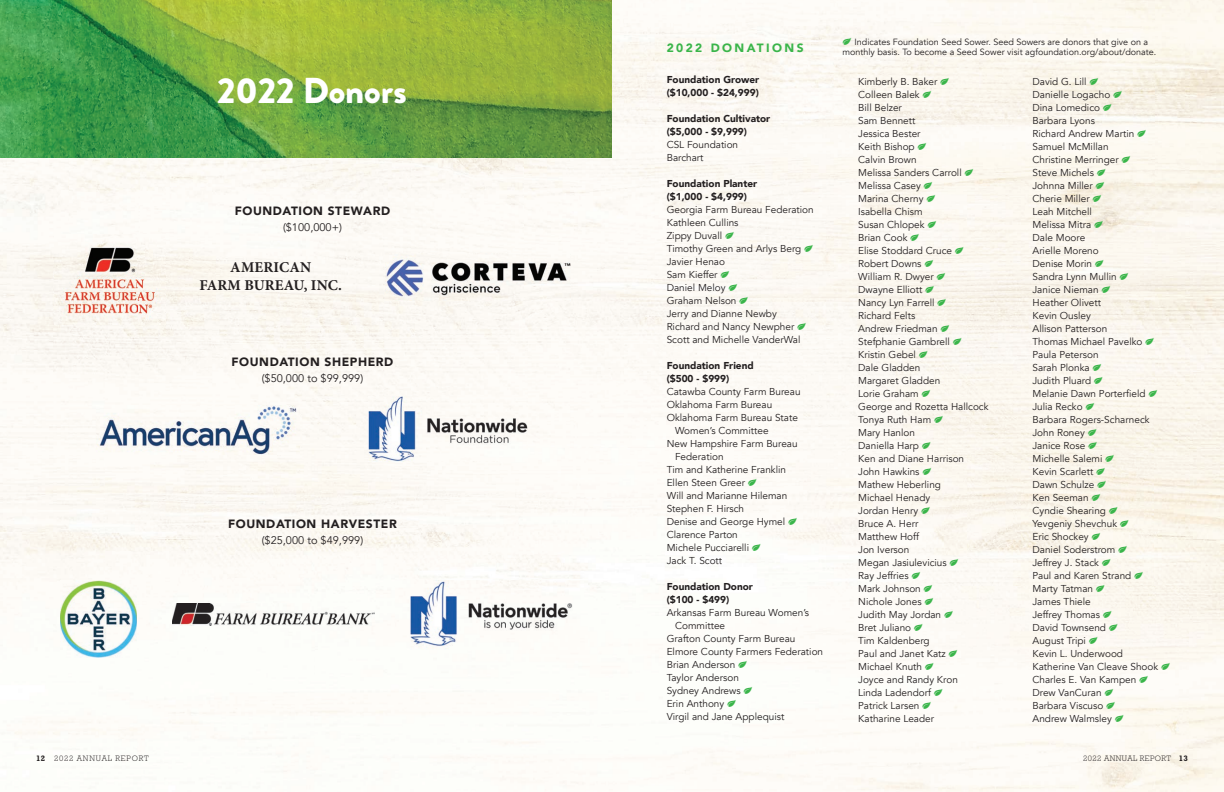
<style>
.page{position:relative;width:1224px;height:792px;background:#fff}
.page>*{position:absolute;margin:0;border:0;box-sizing:border-box;transform-origin:0 0}
.t1{font:900 36px "Brandon Grotesque";color:#fff}
.t2{font:700 15px/18px "Minion Pro";letter-spacing:.01em;color:#231f20;text-align:center}
.t3{font:900 12px "Avenir";letter-spacing:.05em;color:#231f20}
.t4{font:900 12px "Avenir";letter-spacing:.2em;color:#3ab54a}
.t5{font:11px "Avenir";color:#231f20}
.t6{font:10px/13px "Avenir";color:#231f20}
.t7{font:900 10px/13px "Avenir";color:#231f20}
.t8{font:9px/10px "Avenir";color:#231f20}
.t9{font:300 8px "Rockwell Std";letter-spacing:.1em;color:#231f20}
.t10{font:300 8px "Rockwell Std";letter-spacing:.05em;color:#231f20}
.s1{font-family:"Leafs";font-size:11px;color:#3ab54a}
.s2{font-weight:700}
</style>
<div class="page">
<div style="left:0;top:157px;width:69px;height:498px;background:#fdfaf5"></div>
<div style="left:105px;top:448px;width:210px;height:207px;background:#fdfbf6"></div>
<div style="left:314px;top:448px;width:105px;height:167px;background:#fdfaf5"></div>
<div style="left:69px;top:324px;width:36px;height:257px;background:#fdfaf5"></div>
<img style="left:419px;top:459px;width:315px;height:127px">
<img style="left:280px;top:157px;width:104px;height:291px">
<div style="left:525px;top:0;width:210px;height:448px;background:#fdfaf5"></div>
<div style="left:105px;top:310px;width:175px;height:96px;background:#fdfaf5"></div>
<div style="left:384px;top:157px;width:141px;height:239px;background:#fdfaf5"></div>
<img style="left:140px;top:157px;width:140px;height:153px">
<div style="left:69px;top:157px;width:71px;height:78px;background:#fdfaf6"></div>
<img style="left:0;top:0;width:612px;height:157px">
<img style="left:386px;top:253px;width:185px;height:47px">
<img style="left:60px;top:581px;width:77px;height:77px">
<img style="left:396px;top:580px;width:191px;height:69px">
<img style="left:97px;top:406px;width:203px;height:48px">
<img style="left:172px;top:603px;width:202px;height:22px">
<img style="left:369px;top:396px;width:158px;height:66px">
<img style="left:55px;top:235px;width:110px;height:89px">
<h1 class="t1" style="left:217px;top:65px;width:191px">2022 Donors</h1>
<p class="t3" style="left:235px;top:201px;width:157px">FOUNDATION STEWARD</p>
<p class="t5" style="left:283px;top:221px;width:60px">($100,000+)</p>
<h2 class="t2" style="left:199px;top:258px;width:144px">AMERICAN<br>FARM BUREAU, INC.</h2>
<p class="t3" style="left:232px;top:351px;width:163px">FOUNDATION SHEPHERD</p>
<p class="t5" style="left:262px;top:371px;width:103px">($50,000 to $99,999)</p>
<p class="t3" style="left:228px;top:513px;width:170px">FOUNDATION HARVESTER</p>
<p class="t5" style="left:262px;top:534px;width:103px">($25,000 to $49,999)</p>
<p class="t4" style="left:667px;top:38px;width:138px">2022 DONATIONS</p>
<p class="t7" style="left:667px;top:73px;width:94px">Foundation Grower ($10,000 - $24,999)</p>
<p class="t7" style="left:667px;top:112px;width:105px">Foundation Cultivator ($5,000 - $9,999)</p>
<p class="t6" style="left:667px;top:139px;width:73px">CSL Foundation<br>Barchart</p>
<p class="t7" style="left:667px;top:177px;width:92px">Foundation Planter ($1,000 - $4,999)</p>
<p class="t6" style="left:667px;top:204px;width:149px">Georgia Farm Bureau Federation<br>Kathleen Cullins<br>Zippy Duvall <span class="s1">M<br></span>Timothy Green and Arlys Berg <span class="s1">M<br></span>Javier Henao<br>Sam Kieffer <span class="s1">M<br></span>Daniel Meloy <span class="s1">M<br></span>Graham Nelson <span class="s1">M<br></span>Jerry and Dianne Newby<br>Richard and Nancy Newpher <span class="s1">M<br></span>Scott and Michelle VanderWal</p>
<p class="t7" style="left:667px;top:359px;width:89px">Foundation Friend ($500 - $999)</p>
<p class="t6" style="left:667px;top:386px;width:135px">Catawba County Farm Bureau</p>
<p class="t6" style="left:667px;top:399px;width:107px">Oklahoma Farm Bureau</p>
<p class="t6" style="left:667px;top:412px;width:133px">Oklahoma Farm Bureau State</p>
<p class="t6" style="left:675px;top:425px;width:95px">Women’s Committee</p>
<p class="t6" style="left:667px;top:438px;width:132px">New Hampshire Farm Bureau</p>
<p class="t6" style="left:675px;top:451px;width:50px">Federation</p>
<p class="t6" style="left:667px;top:464px;width:121px">Tim and Katherine Franklin</p>
<p class="t6" style="left:667px;top:477px;width:92px">Ellen Steen Greer <span class="s1">M</span></p>
<p class="t6" style="left:667px;top:490px;width:122px">Will and Marianne Hileman</p>
<p class="t6" style="left:667px;top:503px;width:79px">Stephen F. Hirsch</p>
<p class="t6" style="left:667px;top:516px;width:132px">Denise and George Hymel <span class="s1">M</span></p>
<p class="t6" style="left:667px;top:529px;width:73px">Clarence Parton</p>
<p class="t6" style="left:667px;top:542px;width:96px">Michele Pucciarelli <span class="s1">M</span></p>
<p class="t6" style="left:667px;top:555px;width:57px">Jack T. Scott</p>
<p class="t7" style="left:667px;top:580px;width:88px">Foundation Donor ($100 - $499)</p>
<p class="t6" style="left:667px;top:607px;width:144px">Arkansas Farm Bureau Women’s</p>
<p class="t6" style="left:675px;top:620px;width:52px">Committee</p>
<p class="t6" style="left:667px;top:633px;width:130px">Grafton County Farm Bureau</p>
<p class="t6" style="left:667px;top:646px;width:158px">Elmore County Farmers Federation</p>
<p class="t6" style="left:667px;top:659px;width:83px">Brian Anderson <span class="s1">M</span></p>
<p class="t6" style="left:667px;top:672px;width:74px">Taylor Anderson</p>
<p class="t6" style="left:667px;top:685px;width:88px">Sydney Andrews <span class="s1">M</span></p>
<p class="t6" style="left:667px;top:698px;width:72px">Erin Anthony <span class="s1">M</span></p>
<p class="t6" style="left:667px;top:711px;width:119px">Virgil and Jane Applequist</p>
<p class="t8" style="left:842px;top:37px;width:316px"><span class="s1">M</span> Indicates Foundation Seed Sower. Seed Sowers are donors that give on a monthly basis. To become a Seed Sower visit agfoundation.org/about/donate.</p>
<p class="t6" style="left:858px;top:75px;width:132px">Kimberly B. Baker <span class="s1">M<br></span>Colleen Balek <span class="s1">M<br></span>Bill Belzer<br>Sam Bennett<br>Jessica Bester<br>Keith Bishop <span class="s1">M<br></span>Calvin Brown<br>Melissa Sanders Carroll <span class="s1">M<br></span>Melissa Casey <span class="s1">M<br></span>Marina Cherny <span class="s1">M<br></span>Isabella Chism<br>Susan Chlopek <span class="s1">M<br></span>Brian Cook <span class="s1">M<br></span>Elise Stoddard Cruce <span class="s1">M<br></span>Robert Downs <span class="s1">M<br></span>William R. Dwyer <span class="s1">M<br></span>Dwayne Elliott <span class="s1">M<br></span>Nancy Lyn Farrell <span class="s1">M<br></span>Richard Felts<br>Andrew Friedman <span class="s1">M<br></span>Stefphanie Gambrell <span class="s1">M<br></span>Kristin Gebel <span class="s1">M<br></span>Dale Gladden<br>Margaret Gladden<br>Lorie Graham <span class="s1">M<br></span>George and Rozetta Hallcock<br>Tonya Ruth Ham <span class="s1">M<br></span>Mary Hanlon<br>Daniella Harp <span class="s1">M<br></span>Ken and Diane Harrison<br>John Hawkins <span class="s1">M<br></span>Mathew Heberling<br>Michael Henady<br>Jordan Henry <span class="s1">M<br></span>Bruce A. Herr<br>Matthew Hoff<br>Jon Iverson<br>Megan Jasiulevicius <span class="s1">M<br></span>Ray Jeffries <span class="s1">M<br></span>Mark Johnson <span class="s1">M<br></span>Nichole Jones <span class="s1">M<br></span>Judith May Jordan <span class="s1">M<br></span>Bret Juliano <span class="s1">M<br></span>Tim Kaldenberg<br>Paul and Janet Katz <span class="s1">M<br></span>Michael Knuth <span class="s1">M<br></span>Joyce and Randy Kron<br>Linda Ladendorf <span class="s1">M<br></span>Patrick Larsen <span class="s1">M<br></span>Katharine Leader</p>
<p class="t6" style="left:1032px;top:75px;width:140px">David G. Lill <span class="s1">M<br></span>Danielle Logacho <span class="s1">M<br></span>Dina Lomedico <span class="s1">M<br></span>Barbara Lyons<br>Richard Andrew Martin <span class="s1">M<br></span>Samuel McMillan<br>Christine Merringer <span class="s1">M<br></span>Steve Michels <span class="s1">M<br></span>Johnna Miller <span class="s1">M<br></span>Cherie Miller <span class="s1">M<br></span>Leah Mitchell<br>Melissa Mitra <span class="s1">M<br></span>Dale Moore<br>Arielle Moreno<br>Denise Morin <span class="s1">M<br></span>Sandra Lynn Mullin <span class="s1">M<br></span>Janice Nieman <span class="s1">M<br></span>Heather Olivett<br>Kevin Ousley<br>Allison Patterson<br>Thomas Michael Pavelko <span class="s1">M<br></span>Paula Peterson<br>Sarah Plonka <span class="s1">M<br></span>Judith Pluard <span class="s1">M<br></span>Melanie Dawn Porterfield <span class="s1">M<br></span>Julia Recko <span class="s1">M<br></span>Barbara Rogers-Scharneck<br>John Roney <span class="s1">M<br></span>Janice Rose <span class="s1">M<br></span>Michelle Salemi <span class="s1">M<br></span>Kevin Scarlett <span class="s1">M<br></span>Dawn Schulze <span class="s1">M<br></span>Ken Seeman <span class="s1">M<br></span>Cyndie Shearing <span class="s1">M<br></span>Yevgeniy Shevchuk <span class="s1">M<br></span>Eric Shockey <span class="s1">M<br></span>Daniel Soderstrom <span class="s1">M<br></span>Jeffrey J. Stack <span class="s1">M<br></span>Paul and Karen Strand <span class="s1">M<br></span>Marty Tatman <span class="s1">M<br></span>James Thiele<br>Jeffrey Thomas <span class="s1">M<br></span>David Townsend <span class="s1">M<br></span>August Tripi <span class="s1">M<br></span>Kevin L. Underwood<br>Katherine Van Cleave Shook <span class="s1">M<br></span>Charles E. Van Kampen <span class="s1">M<br></span>Drew VanCuran <span class="s1">M<br></span>Barbara Viscuso <span class="s1">M<br></span>Andrew Walmsley <span class="s1">M</span></p>
<p class="t9" style="left:36px;top:754px;width:114px"><span class="s2">12</span> 2022 ANNUAL REPORT</p>
<p class="t10" style="left:1083px;top:754px;width:106px">2022 ANNUAL REPORT <span class="s2">13</span></p>
</div>
